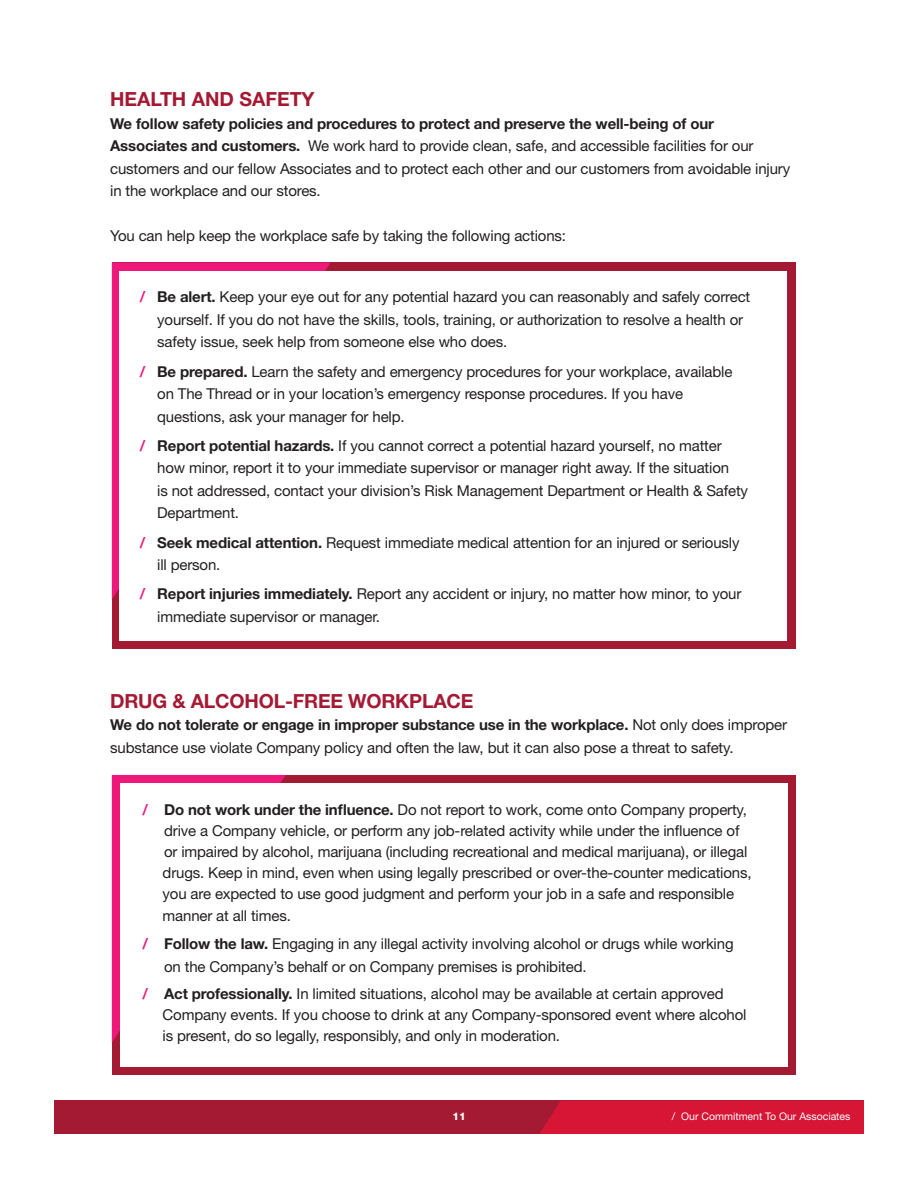
<style>
.page{position:relative;width:918px;height:1188px;background:#fff}
.page>*{position:absolute;margin:0;border:0;box-sizing:border-box;transform-origin:0 0}
.t1{font:700 19.5px "Helvetica Neue LT Std";letter-spacing:-.01em;color:#a51a33}
.t2{font:15px/22.5px "Helvetica Neue LT Std";letter-spacing:-.01em;color:#231f20}
.t3{font:10.5px "Helvetica Neue LT Std";color:#fff}
.t4{font:800 10.5px "Helvetica Neue LT Std";color:#fff}
.s1{font-weight:700}
.s2{font-weight:700;color:#ee177a}
</style>
<div class="page">
<div style="left:54px;top:1101px;width:810px;height:33px;background:#a51a33"></div>
<div style="left:539px;top:1101px;width:325px;height:33px;background:#d71535"></div>
<div style="left:112px;top:775px;width:683px;height:300px;background:#a51a33"></div>
<div style="left:112px;top:775px;width:174px;height:268px;background:#ee177a"></div>
<div style="left:120px;top:783px;width:667px;height:283px;background:#fff"></div>
<div style="left:112px;top:262px;width:683px;height:387px;background:#a51a33"></div>
<svg style="left:112px;top:262px;width:219px;height:338px;fill:#ee177a"></svg>
<div style="left:120px;top:271px;width:667px;height:370px;background:#fff"></div>
<p class="t1" style="left:110px;top:87px;width:206px">HEALTH AND SAFETY</p>
<p class="t2" style="left:110px;top:112px;width:682px"><span class="s1">We follow safety policies and procedures to protect and preserve the well-being of our Associates and customers.</span> We work hard to provide clean, safe, and accessible facilities for our customers and our fellow Associates and to protect each other and our customers from avoidable injury in the workplace and our stores.</p>
<p class="t2" style="left:110px;top:224px;width:457px">You can help keep the workplace safe by taking the following actions:</p>
<p class="t2" style="left:157px;top:286px;width:595px;text-indent:-17px"><span class="s2">/</span> <span class="s1">Be alert.</span> Keep your eye out for any potential hazard you can reasonably and safely correct yourself. If you do not have the skills, tools, training, or authorization to resolve a health or safety issue, seek help from someone else who does.</p>
<p class="t2" style="left:157px;top:360px;width:577px;text-indent:-17px"><span class="s2">/</span> <span class="s1">Be prepared.</span> Learn the safety and emergency procedures for your workplace, available on The Thread or in your location’s emergency response procedures. If you have questions, ask your manager for help.</p>
<p class="t2" style="left:157px;top:434px;width:573px;text-indent:-17px"><span class="s2">/</span> <span class="s1">Report potential hazards.</span> If you cannot correct a potential hazard yourself, no matter how minor, report it to your immediate supervisor or manager right away. If the situation</p>
<p class="t2" style="left:157px;top:479px;width:592px">is not addressed, contact your division’s Risk Management Department or Health &amp; Safety<br>Department.</p>
<p class="t2" style="left:157px;top:531px;width:584px;text-indent:-17px"><span class="s2">/</span> <span class="s1">Seek medical attention.</span> Request immediate medical attention for an injured or seriously ill person.</p>
<p class="t2" style="left:157px;top:583px;width:586px;text-indent:-17px"><span class="s2">/</span> <span class="s1">Report injuries immediately.</span> Report any accident or injury, no matter how minor, to your immediate supervisor or manager.</p>
<p class="t1" style="left:110px;top:689px;width:365px">DRUG &amp; ALCOHOL-FREE WORKPLACE</p>
<p class="t2" style="left:110px;top:713px;width:678px"><span class="s1">We do not tolerate or engage in improper substance use in the workplace.</span> Not only does improper substance use violate Company policy and often the law, but it can also pose a threat to safety.</p>
<p class="t2" style="left:164px;top:799px;width:585px;line-height:21px;text-indent:-22px"><span class="s2">/</span> <span class="s1">Do not work under the influence.</span> Do not report to work, come onto Company property, drive a Company vehicle, or perform any job-related activity while under the influence of or impaired by alcohol, marijuana (including recreational and medical marijuana), or illegal</p>
<p class="t2" style="left:163px;top:861px;width:591px">drugs. Keep in mind, even when using legally prescribed or over-the-counter medications,</p>
<p class="t2" style="left:163px;top:882px;width:573px">you are expected to use good judgment and perform your job in a safe and responsible</p>
<p class="t2" style="left:163px;top:905px;width:130px">manner at all times.</p>
<p class="t2" style="left:164px;top:932px;width:571px;text-indent:-22px"><span class="s2">/</span> <span class="s1">Follow the law.</span> Engaging in any illegal activity involving alcohol or drugs while working on the Company’s behalf or on Company premises is prohibited.</p>
<p class="t2" style="left:142px;top:983px;width:583px"><span class="s2">/</span> <span class="s1">Act professionally.</span> In limited situations, alcohol may be available at certain approved</p>
<p class="t2" style="left:163px;top:1004px;width:585px;line-height:21px">Company events. If you choose to drink at any Company-sponsored event where alcohol is present, do so legally, responsibly, and only in moderation.</p>
<p class="t4" style="left:452px;top:1110px;width:15px">11</p>
<p class="t3" style="left:672px;top:1110px;width:180px">/ Our Commitment To Our Associates</p>
</div>
